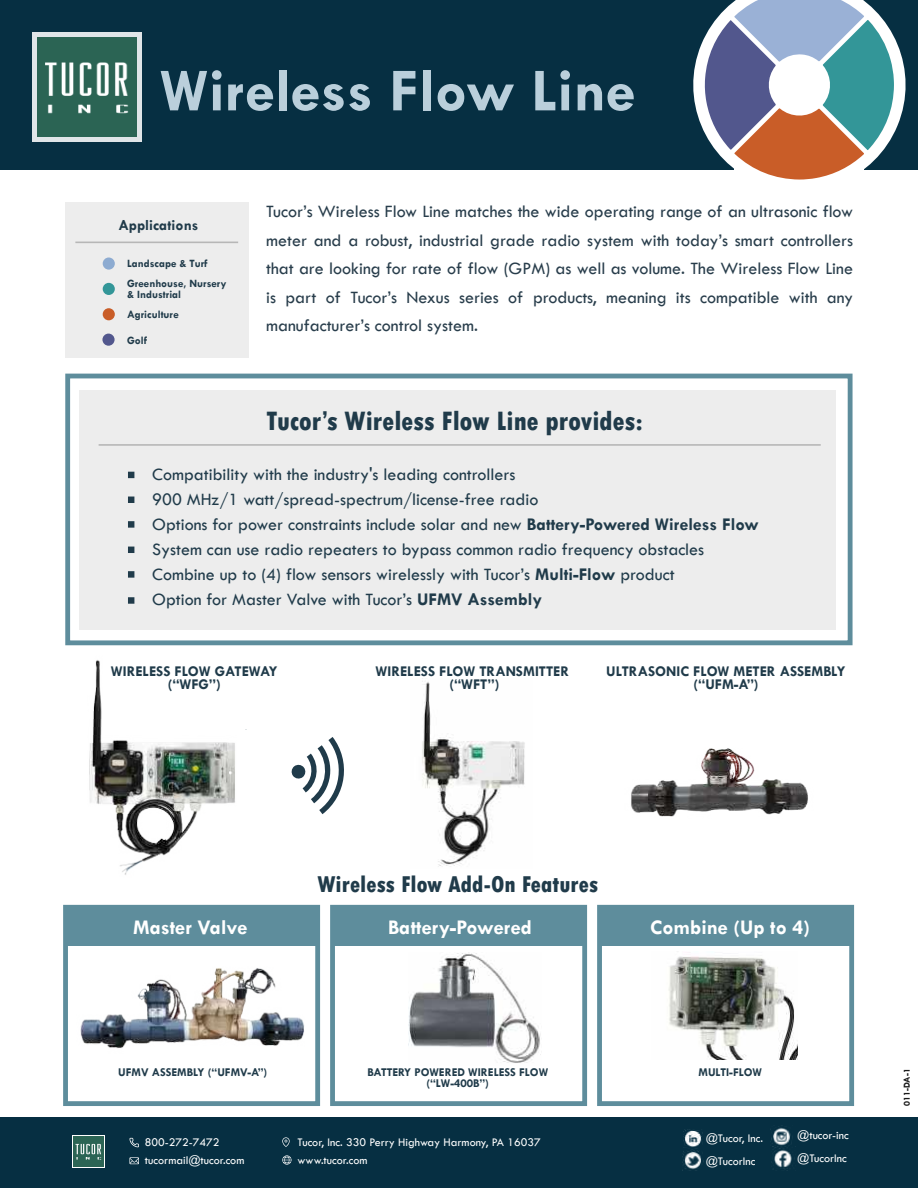
<style>
.page{position:relative;width:918px;height:1188px;background:#fff}
.page>*{position:absolute;margin:0;border:0;box-sizing:border-box;transform-origin:0 0}
.t1{font:700 61.5px "Tw Cen";color:#bacfdb}
.t2{font:800 condensed 27.9px "Tw Cen";color:#203b4a}
.t3{font:800 condensed 24px "Tw Cen";color:#203b4a}
.t4{font:700 21px "Tw Cen";color:#fff}
.t5{font:18px/25px "Tw Cen";color:#203b4a}
.t6{font:18px/28.5px "Tw Cen";color:#283d4b;text-align:justify}
.t7{font:700 15.3px "Tw Cen";color:#203b4a}
.t8{font:700 15px/13.8px "Tw Cen";color:#203b4a;text-align:center}
.t9{font:12px "Tw Cen";color:#fff}
.t10{font:700 12px/10.8px "Tw Cen";color:#203b4a;text-align:center}
.t11{font:700 11.25px/19.6px "Tw Cen";color:#203b4a}
.t12{font:700 9.3px "Tw Cen";color:#191919}
.s1{font-weight:700}
</style>
<div class="page">
<img style="left:422px;top:681px;width:103px;height:186px">
<img style="left:668px;top:956px;width:130px;height:104px">
<img style="left:408px;top:953px;width:133px;height:110px">
<div style="left:0;top:1117px;width:918px;height:71px;background:#062f42"></div>
<div style="left:72px;top:1135px;width:33px;height:33px;background:#2b6454"></div>
<img style="left:75px;top:1143px;width:27px;height:17px">
<img style="left:683px;top:1129px;width:20px;height:20px">
<img style="left:683px;top:1151px;width:18px;height:18px">
<img style="left:771px;top:1126px;width:20px;height:21px">
<img style="left:774px;top:1147px;width:18px;height:24px">
<svg style="left:130px;top:1138px;width:9px;height:9px"></svg>
<svg style="left:282px;top:1137px;width:8px;height:10px"></svg>
<svg style="left:129px;top:1157px;width:10px;height:7px"></svg>
<svg style="left:282px;top:1155px;width:9px;height:10px"></svg>
<div style="left:0;top:0;width:918px;height:169px;background:#062f42"></div>
<svg style="left:32px;top:32px;width:110px;height:110px;background:#c3d0d0"></svg>
<img style="left:38px;top:38px;width:98px;height:98px">
<svg style="left:679px;top:0;width:239px;height:180px"></svg>
<div style="left:65px;top:202px;width:183px;height:155px;background:#ededed"></div>
<div style="left:103px;top:258px;width:12px;height:12px;background:#8dabd1;border-radius:50%"></div>
<div style="left:103px;top:283px;width:12px;height:12px;background:#339698;border-radius:50%"></div>
<div style="left:103px;top:308px;width:12px;height:12px;background:#c95d28;border-radius:50%"></div>
<div style="left:102px;top:334px;width:13px;height:12px;background:#52578d;border-radius:50%"></div>
<hr style="left:75px;top:242px;width:163px;height:1px;background:#b7b7b7">
<div style="left:65px;top:374px;width:788px;height:271px;border:5px solid #5e8d9c"></div>
<div style="left:80px;top:390px;width:756px;height:239px;background:#ededed"></div>
<hr style="left:99px;top:444px;width:722px;height:2px;background:#b7b7b7">
<svg style="left:128px;top:472px;width:6px;height:6px"></svg>
<svg style="left:128px;top:497px;width:6px;height:6px"></svg>
<div style="left:128px;top:521px;width:6px;height:7px;background:#203b4a"></div>
<svg style="left:128px;top:547px;width:6px;height:6px"></svg>
<div style="left:128px;top:571px;width:6px;height:7px;background:#203b4a"></div>
<div style="left:128px;top:597px;width:6px;height:7px;background:#203b4a"></div>
<svg style="left:291px;top:737px;width:53px;height:77px"></svg>
<img style="left:631px;top:748px;width:177px;height:69px">
<div style="left:63px;top:905px;width:257px;height:201px;border:5px solid #5e8d9c"></div>
<div style="left:330px;top:905px;width:257px;height:201px;border:5px solid #5e8d9c"></div>
<div style="left:597px;top:905px;width:257px;height:201px;border:5px solid #5e8d9c"></div>
<img style="left:68px;top:951px;width:236px;height:112px">
<div style="left:333px;top:909px;width:250px;height:37px;background:#5e8d9c"></div>
<div style="left:601px;top:909px;width:250px;height:37px;background:#5e8d9c"></div>
<img style="left:80px;top:641px;width:162px;height:268px">
<div style="left:67px;top:909px;width:251px;height:37px;background:#5e8d9c"></div>
<h1 class="t1" style="left:160px;top:54px;width:477px">Wireless Flow Line</h1>
<p class="t7" style="left:118px;top:216px;width:81px">Applications</p>
<p class="t11" style="left:127px;top:253px;width:101px">Landscape &amp; Turf<br>Greenhouse, Nursery</p>
<p class="t11" style="left:127px;top:284px;width:56px;line-height:20.4px">&amp; Industrial<br>Agriculture</p>
<p class="t11" style="left:127px;top:330px;width:22px">Golf</p>
<p class="t6" style="left:266px;top:197px;width:589px">Tucor’s Wireless Flow Line matches the wide operating range of an ultrasonic flow meter and a robust, industrial grade radio system with today’s smart controllers that are looking for rate of flow (GPM) as well as volume. The Wireless Flow Line is part of Tucor’s Nexus series of products, meaning its compatible with any manufacturer’s control system.</p>
<h2 class="t2" style="left:266px;top:405px;width:378px">Tucor’s Wireless Flow Line provides:</h2>
<p class="t5" style="left:152px;top:462px;width:608px">Compatibility with the industry's leading controllers<br>900 MHz/1 watt/spread-spectrum/license-free radio<br>Options for power constraints include solar and new <span class="s1">Battery-Powered Wireless Flow </span>System can use radio repeaters to bypass common radio frequency obstacles Combine up to (4) flow sensors wirelessly with Tucor’s <span class="s1">Multi-Flow</span> product<br>Option for Master Valve with Tucor’s <span class="s1">UFMV Assembly</span></p>
<p class="t8" style="left:111px;top:663px;width:168px">WIRELESS FLOW GATEWAY (“WFG”)</p>
<p class="t8" style="left:376px;top:663px;width:195px">WIRELESS FLOW TRANSMITTER (“WFT”)</p>
<p class="t8" style="left:606px;top:663px;width:241px">ULTRASONIC FLOW METER ASSEMBLY (“UFM-A”)</p>
<p class="t4" style="left:133px;top:915px;width:116px">Master Valve</p>
<h3 class="t3" style="left:317px;top:870px;width:282px">Wireless Flow Add-On Features</h3>
<p class="t4" style="left:388px;top:915px;width:145px">Battery-Powered</p>
<p class="t4" style="left:650px;top:915px;width:161px">Combine (Up to 4)</p>
<p class="t10" style="left:118px;top:1067px;width:151px">UFMV ASSEMBLY (“UFMV-A”)</p>
<p class="t10" style="left:367px;top:1067px;width:182px">BATTERY POWERED WIRELESS FLOW (“LW-400B”)</p>
<p class="t10" style="left:699px;top:1067px;width:65px">MULTI-FLOW</p>
<p class="t12" style="left:901px;top:1106px;width:39px;rotate:-90deg">011-DA-1</p>
<p class="t9" style="left:145px;top:1135px;width:76px">800-272-7472</p>
<p class="t9" style="left:298px;top:1135px;width:245px">Tucor, Inc. 330 Perry Highway Harmony, PA 16037</p>
<p class="t9" style="left:145px;top:1153px;width:101px">tucormail@tucor.com</p>
<p class="t9" style="left:298px;top:1153px;width:71px">www.tucor.com</p>
<p class="t9" style="left:706px;top:1131px;width:59px">@Tucor, Inc.</p>
<p class="t9" style="left:797px;top:1128px;width:53px">@tucor-inc</p>
<p class="t9" style="left:706px;top:1154px;width:51px">@TucorInc</p>
<p class="t9" style="left:797px;top:1151px;width:51px">@TucorInc</p>
</div>
